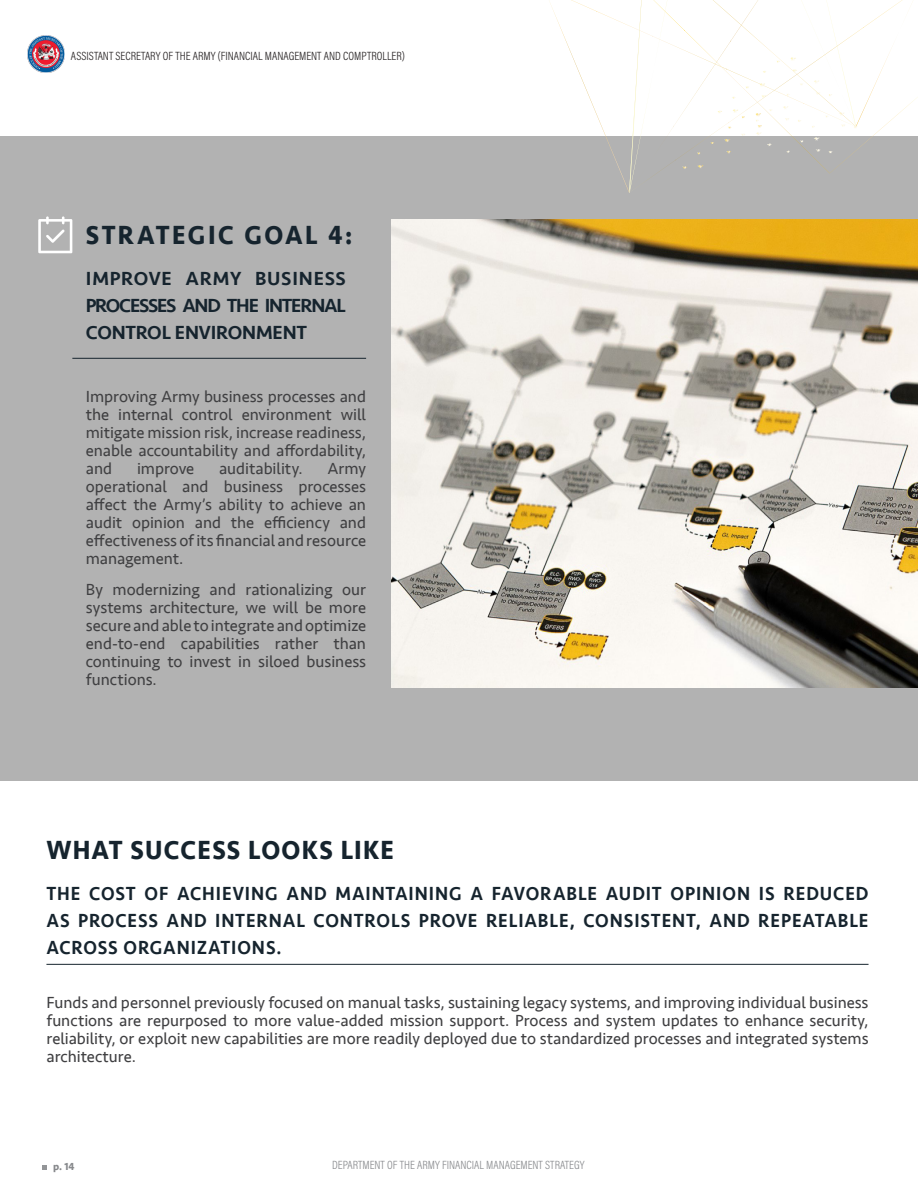
<style>
.page{position:relative;width:918px;height:1188px;background:#fff}
.page>*{position:absolute;margin:0;border:0;box-sizing:border-box;transform-origin:0 0}
.Header_2{font:700 27px "Seravek";letter-spacing:.05em;color:#16242e;scale:.93 1}
.Header_3_-_no_border{font:700 27px "Seravek";letter-spacing:.095em;color:#16242e;scale:.93 1}
.Header_2-2{font:500 19.5px/27px "Seravek";letter-spacing:.045em;color:#16242e;text-align:justify;scale:.93 1}
.Subhead_-_strategic{font:500 19.5px/27px "Seravek";letter-spacing:-.03em;color:#16242e;text-align:justify}
.Body_indent_-_regula{font:16.5px/18px "Seravek";letter-spacing:-.005em;color:#404042;text-align:justify}
.Body_3{font:16.5px/18px "Seravek";letter-spacing:-.005em;color:#404042;text-align:justify}
.t1{font:300 12px "Acumin Pro Cond";color:#231f20}
.t2{font:300 12px "Acumin Pro Cond";color:#87898c}
.t3{font:700 10.5px "Seravek";color:#87898c}
</style>
<div class="page">
<div style="left:0;top:137px;width:918px;height:644px;background:#b2b2b2"></div>
<hr style="left:72px;top:358px;width:294px;height:1px;background:#16242e">
<img style="left:392px;top:219px;width:526px;height:469px">
<svg style="left:38px;top:216px;width:34px;height:37px"></svg>
<hr style="left:46px;top:964px;width:823px;height:1px;background:#16242e">
<svg style="left:547px;top:0;width:368px;height:193px"></svg>
<svg style="left:42px;top:1166px;width:4px;height:4px"></svg>
<img style="left:27px;top:35px;width:38px;height:38px">
<p class="t1" style="left:71px;top:48px;width:336px">ASSISTANT SECRETARY OF THE ARMY (FINANCIAL MANAGEMENT AND COMPTROLLER)</p>
<p class="Header_3_-_no_border" style="left:86px;top:214px;width:288px">STRATEGIC GOAL 4:</p>
<p class="Subhead_-_strategic" style="left:86px;top:265px;width:262px">IMPROVE ARMY BUSINESS PROCESSES AND THE INTERNAL CONTROL ENVIRONMENT</p>
<p class="Body_indent_-_regula" style="left:86px;top:387px;width:282px">Improving Army business processes and the internal control environment will mitigate mission risk, increase readiness, enable accountability and affordability, and</p>
<p class="Body_indent_-_regula" style="left:137px;top:459px;width:59px">improve</p>
<p class="Body_indent_-_regula" style="left:219px;top:459px;width:85px">auditability.</p>
<p class="Body_indent_-_regula" style="left:86px;top:459px;width:282px;text-indent:242px">Army operational and business processes affect the Army’s ability to achieve an audit opinion and the efficiency and effectiveness of its financial and resource management.</p>
<p class="Body_indent_-_regula" style="left:86px;top:581px;width:282px">By modernizing and rationalizing our systems architecture, we will be more secure and able to integrate and optimize end-to-end capabilities rather than continuing to invest in siloed business functions.</p>
<p class="Header_2" style="left:46px;top:829px;width:375px">WHAT SUCCESS LOOKS LIKE</p>
<p class="Header_2-2" style="left:46px;top:880px;width:885px">THE COST OF ACHIEVING AND MAINTAINING A FAVORABLE AUDIT OPINION IS REDUCED AS PROCESS AND INTERNAL CONTROLS PROVE RELIABLE, CONSISTENT, AND REPEATABLE ACROSS ORGANIZATIONS.</p>
<p class="Body_3" style="left:46px;top:993px;width:824px">Funds and personnel previously focused on manual tasks, sustaining legacy systems, and improving individual business functions are repurposed to more value-added mission support. Process and system updates to enhance security, reliability, or exploit new capabilities are more readily deployed due to standardized processes and integrated systems architecture.</p>
<p class="t3" style="left:53px;top:1158px;width:23px">p. 14</p>
<p class="t2" style="left:332px;top:1157px;width:254px">DEPARTMENT OF THE ARMY FINANCIAL MANAGEMENT STRATEGY</p>
</div>
